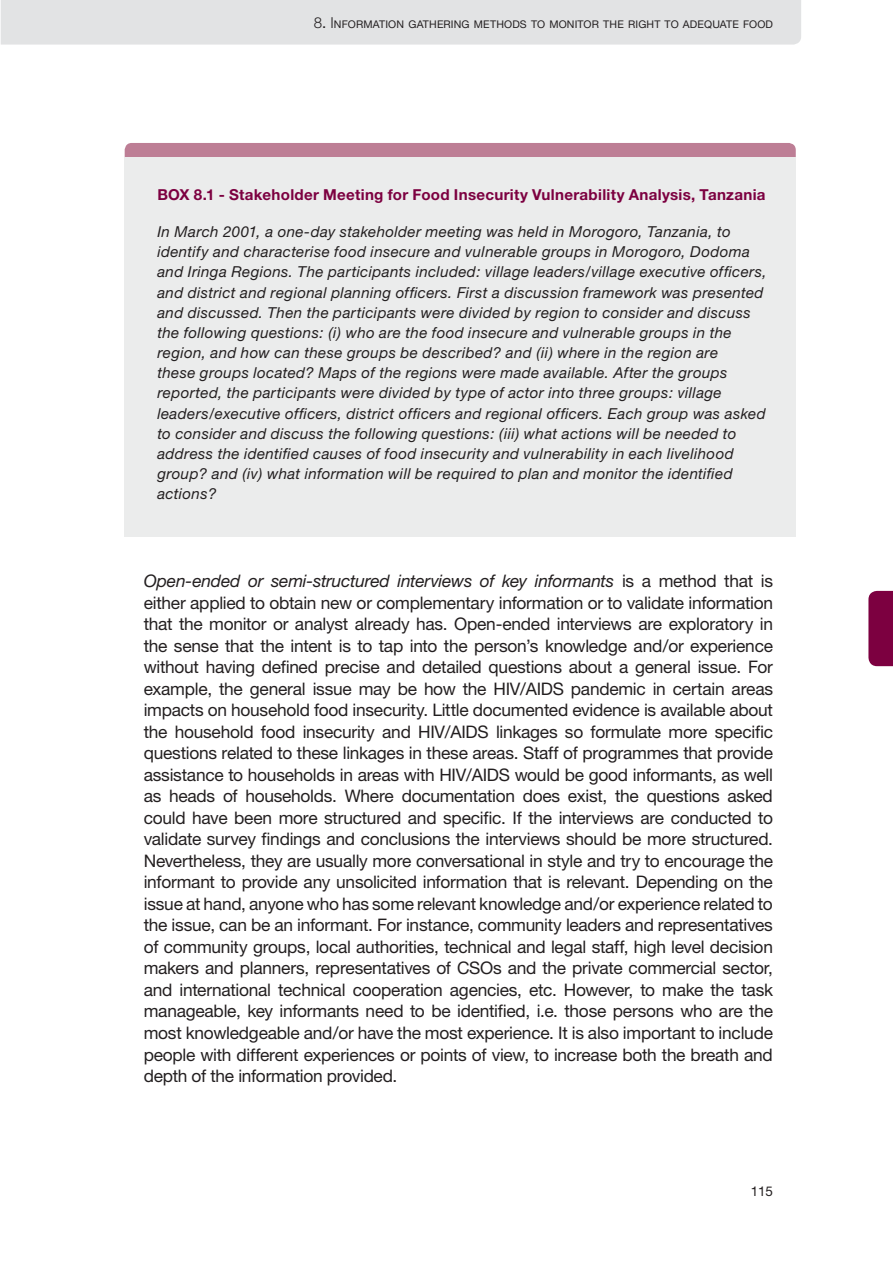
<style>
.page{position:relative;width:893px;height:1263px;background:#fff}
.page>*{position:absolute;margin:0;border:0;box-sizing:border-box;transform-origin:0 0}
.t1{font:17.25px/21.5px "Helvetica Neue";letter-spacing:-.02em;color:#231f20;text-align:justify}
.t2{font:italic 15.15px/20.1px "Helvetica Neue";letter-spacing:.025em;color:#231f20}
.t3{font:700 15.15px "Helvetica Neue";letter-spacing:.02em;color:#7c0040}
.t4{font:13.5px "Helvetica Neue";color:#231f20}
.t5{font:10.65px "Helvetica Neue";letter-spacing:.015em;color:#231f20}
.s1{font-weight:300;font-size:15.15px}
.s2{font-size:15.15px}
.s3{font-style:italic}
</style>
<div class="page">
<div style="left:1px;top:0;width:800px;height:45px;background:#e2e3e4"></div>
<div style="left:868px;top:591px;width:24px;height:75px;background:#7c0040"></div>
<div style="left:125px;top:143px;width:670px;height:32px;background:#bd7e95;border-radius:7px"></div>
<div style="left:125px;top:158px;width:670px;height:379px;background:#ebecec"></div>
<p class="t5" style="left:314px;top:20px;width:461px"><span class="s1">8</span><span class="s2">.</span> <span class="s1">I</span>NFORMATION GATHERING METHODS TO MONITOR THE RIGHT TO ADEQUATE FOOD</p>
<p class="t3" style="left:157px;top:189px;width:609px">BOX 8.1 - Stakeholder Meeting for Food Insecurity Vulnerability Analysis, Tanzania</p>
<p class="t2" style="left:157px;top:223px;width:611px">In March 2001, a one-day stakeholder meeting was held in Morogoro, Tanzania, to identify and characterise food insecure and vulnerable groups in Morogoro, Dodoma and Iringa Regions. The participants included: village leaders/village executive officers, and district and regional planning officers. First a discussion framework was presented and discussed. Then the participants were divided by region to consider and discuss the following questions: (i) who are the food insecure and vulnerable groups in the region, and how can these groups be described? and (ii) where in the region are<br>these groups located? Maps of the regions were made available. After the groups reported, the participants were divided by type of actor into three groups: village leaders/executive officers, district officers and regional officers. Each group was asked to consider and discuss the following questions: (iii) what actions will be needed to address the identified causes of food insecurity and vulnerability in each livelihood group? and (iv) what information will be required to plan and monitor the identified actions?</p>
<p class="t1" style="left:144px;top:572px;width:631px"><span class="s3">Open-ended or semi-structured interviews of key informants</span> is a method that is either applied to obtain new or complementary information or to validate information that the monitor or analyst already has. Open-ended interviews are exploratory in the sense that the intent is to tap into the person’s knowledge and/or experience without having defined precise and detailed questions about a general issue. For example, the general issue may be how the HIV/AIDS pandemic in certain areas impacts on household food insecurity. Little documented evidence is available about the household food insecurity and HIV/AIDS linkages so formulate more specific questions related to these linkages in these areas. Staff of programmes that provide assistance to households in areas with HIV/AIDS would be good informants, as well as heads of households. Where documentation does exist, the questions asked could have been more structured and specific. If the interviews are conducted to validate survey findings and conclusions the interviews should be more structured.<br>Nevertheless, they are usually more conversational in style and try to encourage the informant to provide any unsolicited information that is relevant. Depending on the issue at hand, anyone who has some relevant knowledge and/or experience related to the issue, can be an informant. For instance, community leaders and representatives of community groups, local authorities, technical and legal staff, high level decision makers and planners, representatives of CSOs and the private commercial sector, and international technical cooperation agencies, etc. However, to make the task manageable, key informants need to be identified, i.e. those persons who are the most knowledgeable and/or have the most experience. It is also important to include people with different experiences or points of view, to increase both the breath and depth of the information provided.</p>
<p class="t4" style="left:750px;top:1187px;width:24px">115</p>
</div>
